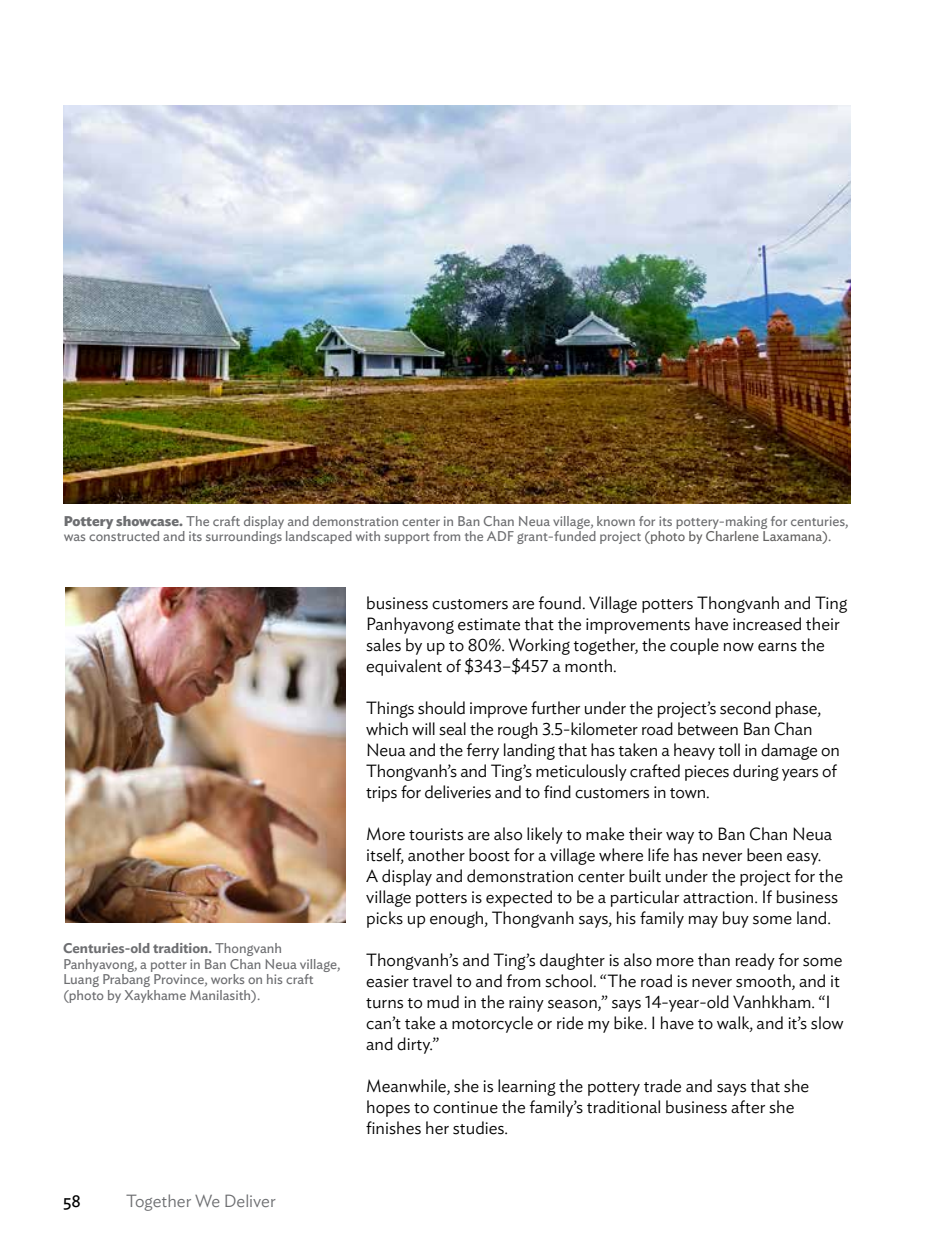
<style>
.page{position:relative;width:945px;height:1260px;background:#fff}
.page>*{position:absolute;margin:0;border:0;box-sizing:border-box;transform-origin:0 0}
.t1{font:300 17.5px/21px "Ideal Sans";color:#000}
.t2{font:300 17.5px "Ideal Sans";color:#6d6e71}
.t3{font:17.5px "Ideal Sans";color:#000}
.t4{font:14px/15.8px "Ideal Sans";color:#6d6e71}
.s1{font-weight:700}
.s2{color:#636261}
.s3{font-weight:600}
</style>
<div class="page">
<img style="left:65px;top:588px;width:280px;height:335px">
<img style="left:63px;top:105px;width:787px;height:399px">
<p class="t4" style="left:64px;top:512px;width:786px"><span class="s1">Pottery showcase.</span> The craft display and demonstration center in Ban Chan Neua village, known for its pottery-making for centuries, was constructed and its surroundings landscaped with support from the ADF grant-funded project <span class="s2">(photo by Charlene Laxamana).</span></p>
<p class="t4" style="left:63px;top:939px;width:279px"><span class="s3">Centuries-old tradition.</span> Thongvanh Panhyavong, a potter in Ban Chan Neua village, Luang Prabang Province, works on his craft (photo by Xaykhame Manilasith).</p>
<p class="t3" style="left:63px;top:1188px;width:19px">58</p>
<p class="t2" style="left:126px;top:1188px;width:151px">Together We Deliver</p>
<p class="t1" style="left:366px;top:591px;width:483px">business customers are found. Village potters Thongvanh and Ting Panhyavong estimate that the improvements have increased their sales by up to 80%. Working together, the couple now earns the equivalent of $343–$457 a month.</p>
<p class="t1" style="left:366px;top:696px;width:475px">Things should improve further under the project’s second phase, which will seal the rough 3.5-kilometer road between Ban Chan Neua and the ferry landing that has taken a heavy toll in damage on Thongvanh’s and Ting’s meticulously crafted pieces during years of trips for deliveries and to find customers in town.</p>
<p class="t1" style="left:366px;top:822px;width:478px">More tourists are also likely to make their way to Ban Chan Neua itself, another boost for a village where life has never been easy.<br>A display and demonstration center built under the project for the village potters is expected to be a particular attraction. If business picks up enough, Thongvanh says, his family may buy some land.</p>
<p class="t1" style="left:366px;top:948px;width:479px">Thongvanh’s and Ting’s daughter is also more than ready for some easier travel to and from school. “The road is never smooth, and it turns to mud in the rainy season,” says 14-year-old Vanhkham. “I can’t take a motorcycle or ride my bike. I have to walk, and it’s slow and dirty.”</p>
<p class="t1" style="left:366px;top:1074px;width:445px">Meanwhile, she is learning the pottery trade and says that she hopes to continue the family’s traditional business after she finishes her studies.</p>
</div>
